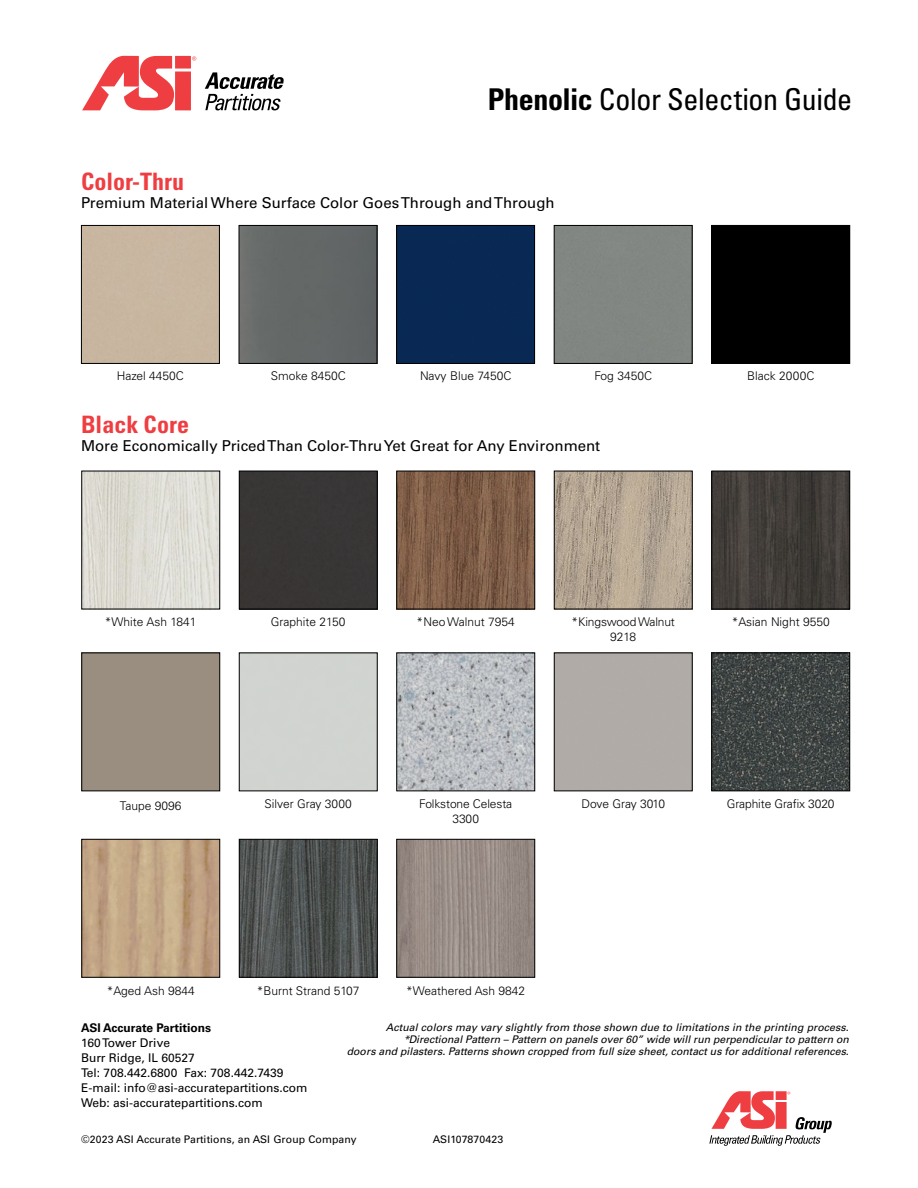
<style>
.page{position:relative;width:918px;height:1188px;background:#fff}
.page>*{position:absolute;margin:0;border:0;box-sizing:border-box;transform-origin:0 0}
.t1{font:condensed 30px "Univers LT Pro";letter-spacing:-.015em;color:#000}
.t2{font:700 condensed 24px "Univers LT Pro";color:#ef3e42}
.t3{font:15px "Univers LT Pro 55 Roman";color:#000}
.t4{font:300 12px/15px "Univers LT Pro 45";color:#000;text-align:center}
.t5{font:12px/15px "Univers LT Pro 55 Roman";color:#000}
.t6{font:700 12px "Univers LT Pro 65";color:#000}
.t7{font:300 12px "Univers LT Pro 45";letter-spacing:-.02em;color:#000}
.t8{font:italic 10.5px/12px "Univers LT Pro 55";color:#000;text-align:right}
.t9{font:10.5px "Univers LT Pro 55 Roman";letter-spacing:.01em;color:#000}
.s1{font-weight:700}
</style>
<div class="page">
<svg style="left:205px;top:72px;width:79px;height:38px"></svg>
<svg style="left:82px;top:56px;width:114px;height:54px"></svg>
<div style="left:81px;top:225px;width:139px;height:139px;border:1px solid #000"></div>
<img style="left:83px;top:473px;width:135px;height:134px">
<div style="left:81px;top:471px;width:139px;height:138px;border:1px solid #000"></div>
<div style="left:81px;top:653px;width:139px;height:138px;border:1px solid #000"></div>
<img style="left:83px;top:841px;width:135px;height:135px">
<div style="left:81px;top:839px;width:139px;height:139px;border:1px solid #000"></div>
<img style="left:241px;top:227px;width:134px;height:135px">
<div style="left:239px;top:225px;width:138px;height:139px;border:1px solid #000"></div>
<div style="left:241px;top:473px;width:135px;height:134px;background:#383635"></div>
<div style="left:239px;top:471px;width:139px;height:138px;border:1px solid #000"></div>
<div style="left:239px;top:653px;width:139px;height:138px;border:1px solid #000"></div>
<img style="left:241px;top:841px;width:135px;height:135px">
<div style="left:239px;top:839px;width:139px;height:139px;border:1px solid #000"></div>
<div style="left:398px;top:227px;width:135px;height:135px;background:#092954"></div>
<div style="left:396px;top:225px;width:139px;height:139px;border:1px solid #000"></div>
<img style="left:398px;top:473px;width:135px;height:134px">
<div style="left:396px;top:471px;width:139px;height:138px;border:1px solid #000"></div>
<img style="left:398px;top:655px;width:135px;height:134px">
<div style="left:396px;top:653px;width:139px;height:138px;border:1px solid #000"></div>
<img style="left:398px;top:841px;width:135px;height:135px">
<div style="left:396px;top:839px;width:139px;height:139px;border:1px solid #000"></div>
<div style="left:554px;top:225px;width:139px;height:139px;border:1px solid #000"></div>
<img style="left:556px;top:473px;width:135px;height:134px">
<div style="left:554px;top:471px;width:139px;height:138px;border:1px solid #000"></div>
<div style="left:554px;top:653px;width:139px;height:138px;border:1px solid #000"></div>
<div style="left:713px;top:227px;width:135px;height:135px;background:#000"></div>
<div style="left:711px;top:225px;width:139px;height:139px;border:1px solid #000"></div>
<img style="left:713px;top:473px;width:135px;height:134px">
<div style="left:711px;top:471px;width:139px;height:138px;border:1px solid #000"></div>
<img style="left:713px;top:655px;width:135px;height:134px">
<div style="left:711px;top:653px;width:139px;height:138px;border:1px solid #000"></div>
<svg style="left:709px;top:1091px;width:123px;height:55px"></svg>
<h1 class="t1" style="left:488px;top:80px;width:366px"><span class="s1">Phenolic</span> Color Selection Guide</h1>
<h2 class="t2" style="left:81px;top:167px;width:105px">Color-Thru</h2>
<h3 class="t3" style="left:81px;top:192px;width:475px">Premium Material Where Surface Color Goes Through and Through</h3>
<p class="t4" style="left:117px;top:368px;width:69px">Hazel 4450C</p>
<p class="t4" style="left:271px;top:368px;width:77px">Smoke 8450C</p>
<p class="t4" style="left:420px;top:368px;width:93px">Navy Blue 7450C</p>
<p class="t4" style="left:594px;top:368px;width:59px">Fog 3450C</p>
<p class="t4" style="left:747px;top:368px;width:69px">Black 2000C</p>
<h2 class="t2" style="left:81px;top:410px;width:109px">Black Core</h2>
<h3 class="t3" style="left:81px;top:435px;width:521px">More Economically Priced Than Color-Thru Yet Great for Any Environment</h3>
<p class="t4" style="left:105px;top:614px;width:93px">*White Ash 1841</p>
<p class="t4" style="left:271px;top:614px;width:76px">Graphite 2150</p>
<p class="t4" style="left:417px;top:614px;width:100px">*Neo Walnut 7954</p>
<p class="t4" style="left:732px;top:614px;width:99px">*Asian Night 9550</p>
<p class="t4" style="left:572px;top:614px;width:105px">*Kingswood Walnut<br>9218</p>
<p class="t4" style="left:120px;top:798px;width:63px">Taupe 9096</p>
<p class="t7" style="left:582px;top:796px;width:85px">Dove Gray 3010</p>
<p class="t4" style="left:727px;top:796px;width:109px">Graphite Grafix 3020</p>
<p class="t4" style="left:265px;top:796px;width:89px">Silver Gray 3000</p>
<p class="t4" style="left:419px;top:796px;width:94px">Folkstone Celesta<br>3300</p>
<p class="t4" style="left:107px;top:983px;width:90px">*Aged Ash 9844</p>
<p class="t4" style="left:257px;top:983px;width:104px">*Burnt Strand 5107</p>
<p class="t4" style="left:406px;top:983px;width:121px">*Weathered Ash 9842</p>
<p class="t8" style="left:347px;top:1021px;width:504px">Actual colors may vary slightly from those shown due to limitations in the printing process. *Directional Pattern – Pattern on panels over 60” wide will run perpendicular to pattern on<br>doors and pilasters. Patterns shown cropped from full size sheet, contact us for additional references.</p>
<p class="t6" style="left:81px;top:1019px;width:132px">ASI Accurate Partitions</p>
<p class="t5" style="left:81px;top:1035px;width:228px">160 Tower Drive<br>Burr Ridge, IL 60527<br>Tel: 708.442.6800 Fax: 708.442.7439<br>E-mail: info@asi-accuratepartitions.com<br>Web: asi-accuratepartitions.com</p>
<p class="t9" style="left:81px;top:1132px;width:277px">©2023 ASI Accurate Partitions, an ASI Group Company</p>
<p class="t9" style="left:433px;top:1132px;width:72px">ASI107870423</p>
</div>
